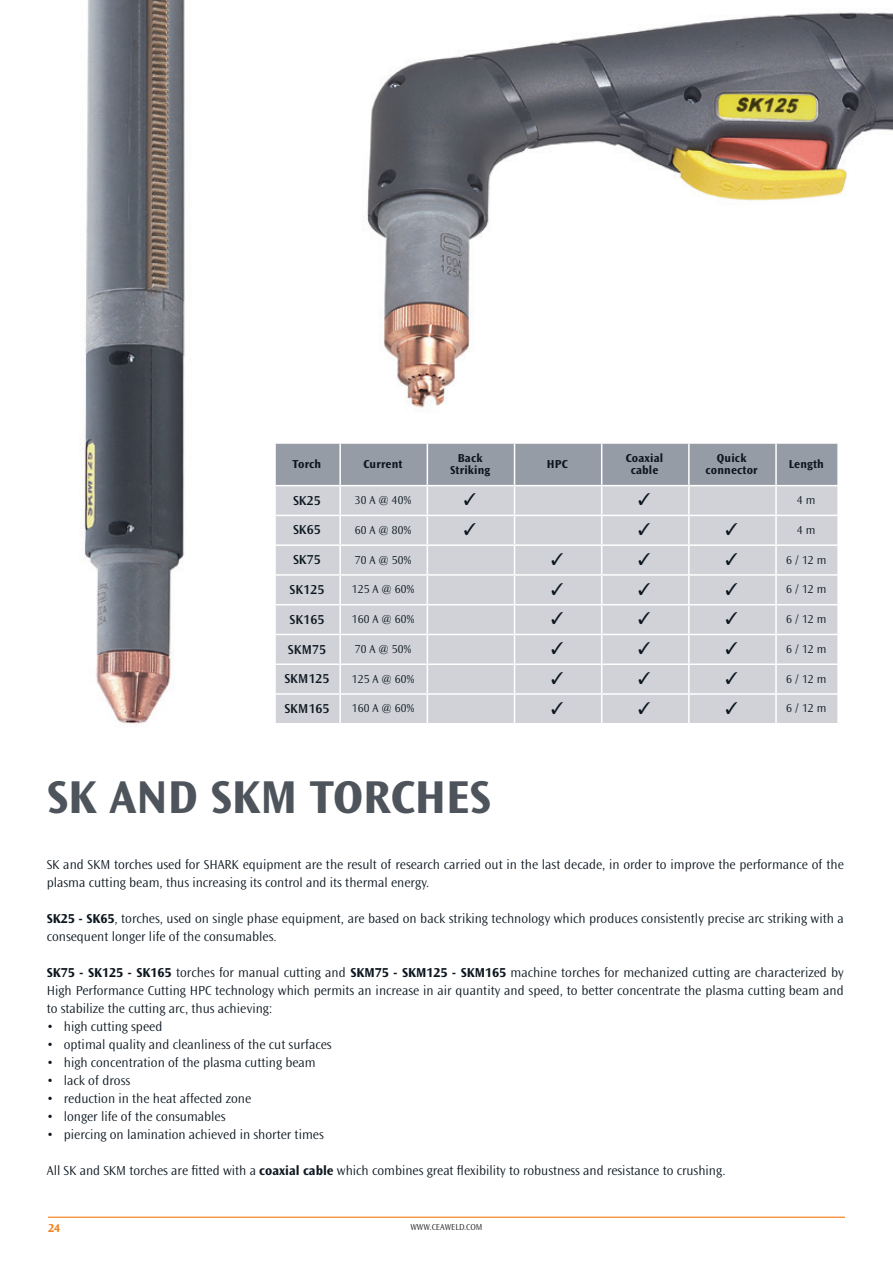
<style>
.page{position:relative;width:893px;height:1263px;background:#fff}
.page>*{position:absolute;margin:0;border:0;box-sizing:border-box;transform-origin:0 0}
.t1{font:700 48px "Ocean Sans Std";color:#4e545b}
.t2{font:16.5px "MS P Gothic";color:#0d1720}
.t3{font:300 13.5px/18px "Ocean Sans Std";color:#0d1720}
.t4{font:600 13.5px "Ocean Sans Std";letter-spacing:.015em;color:#0d1720}
.t5{font:300 12px "Ocean Sans Std";letter-spacing:.01em;color:#0d1720}
.t6{font:700 12px/12px "Ocean Sans Std";letter-spacing:.015em;color:#0d1720;text-align:center}
.t7{font:700 12px "Ocean Sans Std";color:#f58220}
.t8{font:300 9px "Ocean Sans Std";color:#231f20}
.s1{font-weight:700}
</style>
<div class="page">
<img style="left:367px;top:12px;width:526px;height:399px">
<img style="left:84px;top:0;width:101px;height:727px">
<svg style="left:275px;top:443px;width:563px;height:280px;background:#c8cbd1"></svg>
<hr style="left:688px;top:695px;width:2px;height:28px;background:#fff">
<hr style="left:775px;top:695px;width:2px;height:28px;background:#fff">
<hr style="left:837px;top:695px;width:2px;height:28px;background:#fff">
<hr style="left:274px;top:485px;width:66px;height:1px;background:#fff">
<hr style="left:340px;top:485px;width:87px;height:1px;background:#fff">
<hr style="left:427px;top:485px;width:87px;height:1px;background:#fff">
<hr style="left:514px;top:485px;width:88px;height:1px;background:#fff">
<hr style="left:602px;top:485px;width:87px;height:1px;background:#fff">
<hr style="left:689px;top:485px;width:87px;height:1px;background:#fff">
<hr style="left:776px;top:485px;width:63px;height:1px;background:#fff">
<hr style="left:274px;top:515px;width:66px;height:1px;background:#fff">
<hr style="left:340px;top:515px;width:87px;height:1px;background:#fff">
<hr style="left:427px;top:515px;width:87px;height:1px;background:#fff">
<hr style="left:514px;top:515px;width:88px;height:1px;background:#fff">
<hr style="left:602px;top:515px;width:87px;height:1px;background:#fff">
<hr style="left:689px;top:515px;width:87px;height:1px;background:#fff">
<hr style="left:776px;top:515px;width:63px;height:1px;background:#fff">
<hr style="left:274px;top:544px;width:66px;height:2px;background:#fff">
<hr style="left:340px;top:544px;width:87px;height:2px;background:#fff">
<hr style="left:427px;top:544px;width:87px;height:2px;background:#fff">
<hr style="left:514px;top:544px;width:88px;height:2px;background:#fff">
<hr style="left:602px;top:544px;width:87px;height:2px;background:#fff">
<hr style="left:689px;top:544px;width:87px;height:2px;background:#fff">
<hr style="left:776px;top:544px;width:63px;height:2px;background:#fff">
<hr style="left:274px;top:574px;width:66px;height:2px;background:#fff">
<hr style="left:340px;top:574px;width:87px;height:2px;background:#fff">
<hr style="left:427px;top:574px;width:87px;height:2px;background:#fff">
<hr style="left:514px;top:574px;width:88px;height:2px;background:#fff">
<hr style="left:602px;top:574px;width:87px;height:2px;background:#fff">
<hr style="left:689px;top:574px;width:87px;height:2px;background:#fff">
<hr style="left:776px;top:574px;width:63px;height:2px;background:#fff">
<hr style="left:274px;top:604px;width:66px;height:1px;background:#fff">
<hr style="left:340px;top:604px;width:87px;height:1px;background:#fff">
<hr style="left:427px;top:604px;width:87px;height:1px;background:#fff">
<hr style="left:514px;top:604px;width:88px;height:1px;background:#fff">
<hr style="left:602px;top:604px;width:87px;height:1px;background:#fff">
<hr style="left:689px;top:604px;width:87px;height:1px;background:#fff">
<hr style="left:776px;top:604px;width:63px;height:1px;background:#fff">
<hr style="left:274px;top:634px;width:66px;height:1px;background:#fff">
<hr style="left:340px;top:634px;width:87px;height:1px;background:#fff">
<hr style="left:427px;top:634px;width:87px;height:1px;background:#fff">
<hr style="left:514px;top:634px;width:88px;height:1px;background:#fff">
<hr style="left:602px;top:634px;width:87px;height:1px;background:#fff">
<hr style="left:689px;top:634px;width:87px;height:1px;background:#fff">
<hr style="left:776px;top:634px;width:63px;height:1px;background:#fff">
<hr style="left:274px;top:663px;width:66px;height:2px;background:#fff">
<hr style="left:340px;top:663px;width:87px;height:2px;background:#fff">
<hr style="left:427px;top:663px;width:87px;height:2px;background:#fff">
<hr style="left:514px;top:663px;width:88px;height:2px;background:#fff">
<hr style="left:602px;top:663px;width:87px;height:2px;background:#fff">
<hr style="left:689px;top:663px;width:87px;height:2px;background:#fff">
<hr style="left:776px;top:663px;width:63px;height:2px;background:#fff">
<hr style="left:274px;top:693px;width:66px;height:2px;background:#fff">
<hr style="left:340px;top:693px;width:87px;height:2px;background:#fff">
<hr style="left:427px;top:693px;width:87px;height:2px;background:#fff">
<hr style="left:514px;top:693px;width:88px;height:2px;background:#fff">
<hr style="left:602px;top:693px;width:87px;height:2px;background:#fff">
<hr style="left:689px;top:693px;width:87px;height:2px;background:#fff">
<hr style="left:776px;top:693px;width:63px;height:2px;background:#fff">
<hr style="left:48px;top:1216px;width:797px;height:2px;background:#f58220">
<p class="t6" style="left:292px;top:458px;width:30px">Torch</p>
<p class="t6" style="left:363px;top:458px;width:41px">Current</p>
<p class="t6" style="left:450px;top:452px;width:42px">Back<br>Striking</p>
<p class="t6" style="left:547px;top:458px;width:22px">HPC</p>
<p class="t6" style="left:626px;top:452px;width:39px">Coaxial cable</p>
<p class="t6" style="left:706px;top:452px;width:54px">Quick connector</p>
<p class="t6" style="left:789px;top:458px;width:37px">Length</p>
<p class="t4" style="left:293px;top:493px;width:29px">SK25</p>
<p class="t5" style="left:355px;top:493px;width:58px">30 A @ 40%</p>
<p class="t2" style="left:462px;top:491px;width:18px">✓</p>
<p class="t2" style="left:636px;top:491px;width:18px">✓</p>
<p class="t5" style="left:797px;top:493px;width:20px">4 m</p>
<p class="t4" style="left:293px;top:522px;width:29px">SK65</p>
<p class="t5" style="left:355px;top:523px;width:58px">60 A @ 80%</p>
<p class="t2" style="left:462px;top:521px;width:18px">✓</p>
<p class="t2" style="left:636px;top:521px;width:18px">✓</p>
<p class="t2" style="left:723px;top:521px;width:18px">✓</p>
<p class="t5" style="left:797px;top:523px;width:20px">4 m</p>
<p class="t4" style="left:293px;top:552px;width:29px">SK75</p>
<p class="t5" style="left:355px;top:553px;width:58px">70 A @ 50%</p>
<p class="t2" style="left:549px;top:551px;width:18px">✓</p>
<p class="t2" style="left:636px;top:551px;width:18px">✓</p>
<p class="t2" style="left:723px;top:551px;width:18px">✓</p>
<p class="t5" style="left:786px;top:553px;width:42px">6 / 12 m</p>
<p class="t4" style="left:290px;top:582px;width:36px">SK125</p>
<p class="t5" style="left:352px;top:583px;width:64px">125 A @ 60%</p>
<p class="t2" style="left:549px;top:580px;width:18px">✓</p>
<p class="t2" style="left:636px;top:580px;width:18px">✓</p>
<p class="t2" style="left:723px;top:580px;width:18px">✓</p>
<p class="t5" style="left:786px;top:583px;width:42px">6 / 12 m</p>
<p class="t4" style="left:290px;top:612px;width:36px">SK165</p>
<p class="t5" style="left:352px;top:613px;width:64px">160 A @ 60%</p>
<p class="t2" style="left:549px;top:610px;width:18px">✓</p>
<p class="t2" style="left:636px;top:610px;width:18px">✓</p>
<p class="t2" style="left:723px;top:610px;width:18px">✓</p>
<p class="t5" style="left:786px;top:613px;width:42px">6 / 12 m</p>
<p class="t4" style="left:288px;top:641px;width:40px">SKM75</p>
<p class="t5" style="left:355px;top:642px;width:58px">70 A @ 50%</p>
<p class="t2" style="left:549px;top:640px;width:18px">✓</p>
<p class="t2" style="left:636px;top:640px;width:18px">✓</p>
<p class="t2" style="left:723px;top:640px;width:18px">✓</p>
<p class="t5" style="left:786px;top:642px;width:42px">6 / 12 m</p>
<p class="t4" style="left:284px;top:671px;width:47px">SKM125</p>
<p class="t5" style="left:352px;top:672px;width:64px">125 A @ 60%</p>
<p class="t2" style="left:549px;top:670px;width:18px">✓</p>
<p class="t2" style="left:636px;top:670px;width:18px">✓</p>
<p class="t2" style="left:723px;top:670px;width:18px">✓</p>
<p class="t5" style="left:786px;top:672px;width:42px">6 / 12 m</p>
<p class="t4" style="left:284px;top:701px;width:47px">SKM165</p>
<p class="t5" style="left:352px;top:702px;width:64px">160 A @ 60%</p>
<p class="t2" style="left:549px;top:699px;width:18px">✓</p>
<p class="t2" style="left:636px;top:699px;width:18px">✓</p>
<p class="t2" style="left:723px;top:699px;width:18px">✓</p>
<p class="t5" style="left:786px;top:702px;width:42px">6 / 12 m</p>
<h1 class="t1" style="left:47px;top:770px;width:446px">SK AND SKM TORCHES</h1>
<p class="t3" style="left:47px;top:856px;width:799px">SK and SKM torches used for SHARK equipment are the result of research carried out in the last decade, in order to improve the performance of the plasma cutting beam, thus increasing its control and its thermal energy.</p>
<p class="t3" style="left:47px;top:910px;width:799px"><span class="s1">SK25 - SK65</span>, torches, used on single phase equipment, are based on back striking technology which produces consistently precise arc striking with a consequent longer life of the consumables.</p>
<p class="t3" style="left:47px;top:964px;width:798px;text-align:justify"><span class="s1">SK75 - SK125 - SK165</span> torches for manual cutting and <span class="s1">SKM75 - SKM125 - SKM165</span> machine torches for mechanized cutting are characterized by High Performance Cutting HPC technology which permits an increase in air quantity and speed, to better concentrate the plasma cutting beam and to stabilize the cutting arc, thus achieving:</p>
<p class="t3" style="left:47px;top:1018px;width:117px">• high cutting speed</p>
<p class="t3" style="left:47px;top:1036px;width:286px">• optimal quality and cleanliness of the cut surfaces</p>
<p class="t3" style="left:47px;top:1054px;width:270px">• high concentration of the plasma cutting beam</p>
<p class="t3" style="left:47px;top:1072px;width:85px">• lack of dross</p>
<p class="t3" style="left:47px;top:1090px;width:206px">• reduction in the heat affected zone</p>
<p class="t3" style="left:47px;top:1108px;width:180px">• longer life of the consumables</p>
<p class="t3" style="left:47px;top:1126px;width:279px">• piercing on lamination achieved in shorter times</p>
<p class="t3" style="left:47px;top:1162px;width:680px">All SK and SKM torches are fitted with a <span class="s1">coaxial cable</span> which combines great flexibility to robustness and resistance to crushing.</p>
<p class="t7" style="left:48px;top:1222px;width:14px">24</p>
<p class="t8" style="left:410px;top:1222px;width:74px">WWW.CEAWELD.COM</p>
</div>
